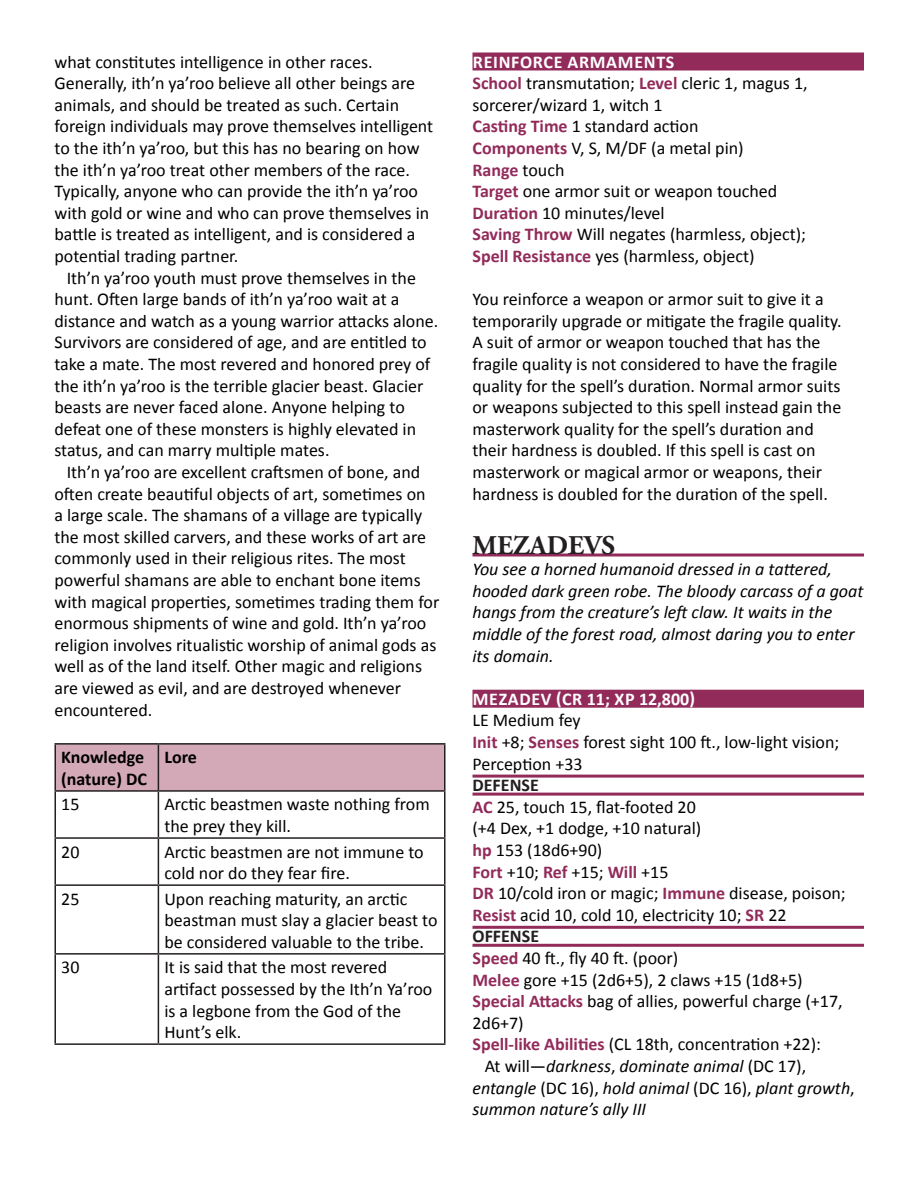
<style>
.page{position:relative;width:918px;height:1188px;background:#fff}
.page>*{position:absolute;margin:0;border:0;box-sizing:border-box;transform-origin:0 0}
.Monster_Title{font:700 27px "Adobe Garamond Pro";color:#231f20}
.t1{font:18px/21.6px "Calibri";color:#000}
.t2{font:italic 18px/21.6px "Calibri";color:#000}
.Purple_Bar{font:700 18px "Calibri";letter-spacing:.04em;color:#fff}
.t3{font:700 18px "Calibri";color:#922b5a}
.t4{font:700 18px/21.6px "Calibri";color:#000}
.Double_Bar{font:700 18px "Calibri";color:#231f20}
.s1{font-weight:700;color:#922b5a}
.s2{font-weight:400;color:#000}
.s3{font-style:normal}
</style>
<div class="page">
<div style="left:56px;top:745px;width:388px;height:45px;background:#d3a8b7"></div>
<hr style="left:54px;top:743px;width:104px;height:2px;background:#231f20">
<hr style="left:54px;top:745px;width:2px;height:45px;background:#231f20">
<hr style="left:158px;top:743px;width:287px;height:2px;background:#231f20">
<hr style="left:158px;top:745px;width:1px;height:45px;background:#231f20">
<hr style="left:444px;top:745px;width:2px;height:45px;background:#231f20">
<hr style="left:54px;top:790px;width:104px;height:2px;background:#231f20">
<hr style="left:54px;top:792px;width:2px;height:45px;background:#231f20">
<hr style="left:158px;top:790px;width:287px;height:2px;background:#231f20">
<hr style="left:158px;top:792px;width:1px;height:45px;background:#231f20">
<hr style="left:444px;top:792px;width:2px;height:45px;background:#231f20">
<hr style="left:54px;top:837px;width:104px;height:2px;background:#231f20">
<hr style="left:54px;top:839px;width:2px;height:45px;background:#231f20">
<hr style="left:158px;top:837px;width:287px;height:2px;background:#231f20">
<hr style="left:158px;top:839px;width:1px;height:45px;background:#231f20">
<hr style="left:444px;top:839px;width:2px;height:45px;background:#231f20">
<hr style="left:54px;top:884px;width:104px;height:2px;background:#231f20">
<hr style="left:54px;top:886px;width:2px;height:67px;background:#231f20">
<hr style="left:158px;top:884px;width:287px;height:2px;background:#231f20">
<hr style="left:158px;top:886px;width:1px;height:67px;background:#231f20">
<hr style="left:444px;top:886px;width:2px;height:67px;background:#231f20">
<hr style="left:54px;top:953px;width:104px;height:2px;background:#231f20">
<hr style="left:54px;top:955px;width:2px;height:88px;background:#231f20">
<hr style="left:158px;top:953px;width:287px;height:2px;background:#231f20">
<hr style="left:158px;top:955px;width:1px;height:88px;background:#231f20">
<hr style="left:444px;top:955px;width:2px;height:88px;background:#231f20">
<hr style="left:54px;top:1043px;width:104px;height:2px;background:#231f20">
<hr style="left:158px;top:1043px;width:287px;height:2px;background:#231f20">
<div style="left:472px;top:52px;width:392px;height:18px;background:#922b5a"></div>
<hr style="left:472px;top:554px;width:392px;height:2px;background:#922b5a">
<div style="left:472px;top:690px;width:392px;height:18px;background:#922b5a"></div>
<hr style="left:472px;top:775px;width:392px;height:3px;background:#922b5a">
<hr style="left:472px;top:793px;width:392px;height:3px;background:#922b5a">
<hr style="left:472px;top:926px;width:392px;height:3px;background:#922b5a">
<hr style="left:472px;top:944px;width:392px;height:3px;background:#922b5a">
<p class="t1" style="left:54px;top:51px;width:380px">what constitutes intelligence in other races.<br>Generally, ith’n ya’roo believe all other beings are animals, and should be treated as such. Certain foreign individuals may prove themselves intelligent to the ith’n ya’roo, but this has no bearing on how the ith’n ya’roo treat other members of the race.<br>Typically, anyone who can provide the ith’n ya’roo with gold or wine and who can prove themselves in battle is treated as intelligent, and is considered a potential trading partner.</p>
<p class="t1" style="left:54px;top:267px;width:385px;text-indent:12px">Ith’n ya’roo youth must prove themselves in the hunt. Often large bands of ith’n ya’roo wait at a distance and watch as a young warrior attacks alone.<br>Survivors are considered of age, and are entitled to take a mate. The most revered and honored prey of the ith’n ya’roo is the terrible glacier beast. Glacier beasts are never faced alone. Anyone helping to defeat one of these monsters is highly elevated in status, and can marry multiple mates.</p>
<p class="t1" style="left:54px;top:461px;width:386px;text-indent:12px">Ith’n ya’roo are excellent craftsmen of bone, and often create beautiful objects of art, sometimes on<br>a large scale. The shamans of a village are typically the most skilled carvers, and these works of art are commonly used in their religious rites. The most powerful shamans are able to enchant bone items with magical properties, sometimes trading them for enormous shipments of wine and gold. Ith’n ya’roo religion involves ritualistic worship of animal gods as well as of the land itself. Other magic and religions are viewed as evil, and are destroyed whenever encountered.</p>
<p class="t4" style="left:61px;top:747px;width:87px">Knowledge (nature) DC</p>
<p class="t4" style="left:164px;top:747px;width:34px">Lore</p>
<p class="t1" style="left:61px;top:794px;width:20px">15</p>
<p class="t1" style="left:164px;top:794px;width:267px">Arctic beastmen waste nothing from the prey they kill.</p>
<p class="t1" style="left:61px;top:841px;width:20px">20</p>
<p class="t1" style="left:164px;top:841px;width:261px">Arctic beastmen are not immune to cold nor do they fear fire.</p>
<p class="t1" style="left:61px;top:888px;width:20px">25</p>
<p class="t1" style="left:164px;top:888px;width:275px">Upon reaching maturity, an arctic beastman must slay a glacier beast to be considered valuable to the tribe.</p>
<p class="t1" style="left:61px;top:957px;width:20px">30</p>
<p class="t1" style="left:164px;top:957px;width:269px">It is said that the most revered artifact possessed by the Ith’n Ya’roo is a legbone from the God of the<br>Hunt’s elk.</p>
<p class="Purple_Bar" style="left:473px;top:50px;width:203px">REINFORCE ARMAMENTS</p>
<p class="t1" style="left:472px;top:72px;width:337px"><span class="s1">School</span> transmutation; <span class="s1">Level</span> cleric 1, magus 1, sorcerer/wizard 1, witch 1</p>
<p class="t1" style="left:472px;top:116px;width:228px"><span class="s1">Casting Time</span> 1 standard action</p>
<p class="t1" style="left:472px;top:137px;width:273px"><span class="s1">Components</span> V, S, M/DF (a metal pin)</p>
<p class="t3" style="left:472px;top:158px;width:93px">Range <span class="s2">touch</span></p>
<p class="t1" style="left:472px;top:180px;width:306px"><span class="s1">Target</span> one armor suit or weapon touched</p>
<p class="t1" style="left:472px;top:202px;width:194px"><span class="s1">Duration</span> 10 minutes/level</p>
<p class="t1" style="left:472px;top:224px;width:335px"><span class="s1">Saving Throw</span> Will negates (harmless, object);</p>
<p class="t1" style="left:472px;top:245px;width:284px"><span class="s1">Spell Resistance</span> yes (harmless, object)</p>
<p class="t1" style="left:472px;top:288px;width:371px">You reinforce a weapon or armor suit to give it a temporarily upgrade or mitigate the fragile quality.<br>A suit of armor or weapon touched that has the fragile quality is not considered to have the fragile quality for the spell’s duration. Normal armor suits or weapons subjected to this spell instead gain the masterwork quality for the spell’s duration and their hardness is doubled. If this spell is cast on masterwork or magical armor or weapons, their hardness is doubled for the duration of the spell.</p>
<p class="Monster_Title" style="left:472px;top:529px;width:144px">MEZADEVS</p>
<p class="t2" style="left:472px;top:558px;width:392px">You see a horned humanoid dressed in a tattered, hooded dark green robe. The bloody carcass of a goat hangs from the creature’s left claw. It waits in the middle of the forest road, almost daring you to enter its domain.</p>
<p class="Purple_Bar" style="left:473px;top:687px;width:224px">MEZADEV (CR 11; XP 12,800)</p>
<p class="t1" style="left:472px;top:710px;width:110px">LE Medium fey</p>
<p class="t1" style="left:472px;top:731px;width:368px"><span class="s1">Init</span> +8; <span class="s1">Senses</span> forest sight 100 ft., low-light vision;<br>Perception +33</p>
<p class="Double_Bar" style="left:472px;top:774px;width:68px">DEFENSE</p>
<p class="t1" style="left:472px;top:796px;width:225px"><span class="s1">AC</span> 25, touch 15, flat-footed 20</p>
<p class="t1" style="left:472px;top:818px;width:230px">(+4 Dex, +1 dodge, +10 natural)</p>
<p class="t1" style="left:472px;top:839px;width:131px"><span class="s1">hp</span> 153 (18d6+90)</p>
<p class="t3" style="left:472px;top:860px;width:198px">Fort <span class="s2">+10;</span> Ref <span class="s2">+15;</span> Will <span class="s2">+15</span></p>
<p class="t1" style="left:472px;top:882px;width:375px"><span class="s1">DR</span> 10/cold iron or magic; <span class="s1">Immune</span> disease, poison;<br><span class="s1">Resist</span> acid 10, cold 10, electricity 10; <span class="s1">SR</span> 22</p>
<p class="Double_Bar" style="left:472px;top:925px;width:68px">OFFENSE</p>
<p class="t1" style="left:472px;top:947px;width:207px"><span class="s1">Speed</span> 40 ft., fly 40 ft. (poor)</p>
<p class="t1" style="left:472px;top:969px;width:332px"><span class="s1">Melee</span> gore +15 (2d6+5), 2 claws +15 (1d8+5)</p>
<p class="t1" style="left:472px;top:990px;width:372px"><span class="s1">Special Attacks</span> bag of allies, powerful charge (+17,<br>2d6+7)</p>
<p class="t1" style="left:472px;top:1034px;width:350px"><span class="s1">Spell-like Abilities</span> (CL 18th, concentration +22):</p>
<p class="t2" style="left:472px;top:1054px;width:384px;text-indent:12px"><span class="s3">At will—</span>darkness<span class="s3">,</span> dominate animal <span class="s3">(DC 17), </span>entangle <span class="s3">(DC 16),</span> hold animal <span class="s3">(DC 16),</span> plant growth<span class="s3">, </span>summon nature’s ally III</p>
</div>
